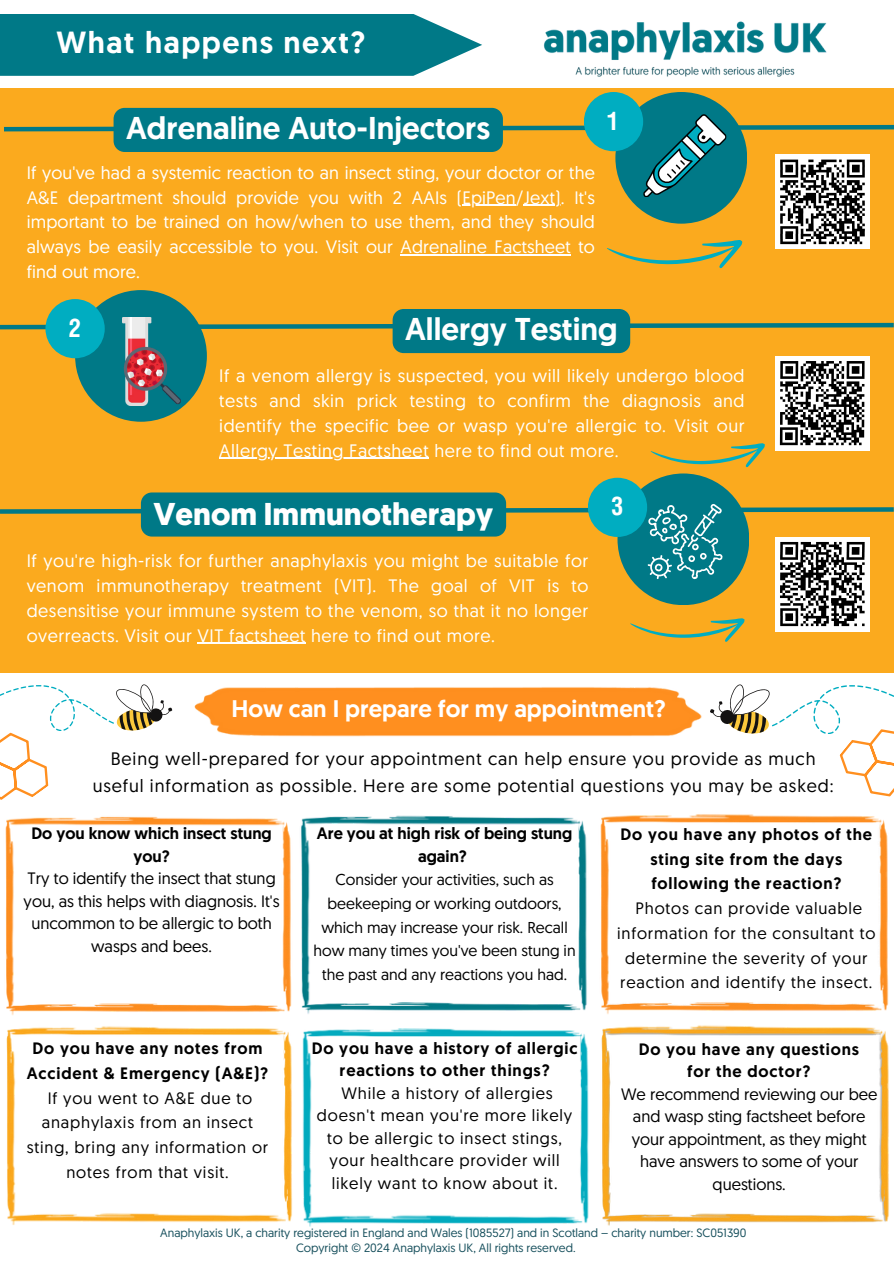
<style>
.page{position:relative;width:894px;height:1264px;background:#fff}
.page>*{position:absolute;margin:0;border:0;box-sizing:border-box;transform-origin:0 0}
.t1{font:500 31.5px "Geomanist";color:#fff}
.t2{font:700 31.5px "Geomanist";color:#fff}
.t3{font:500 30.6px "Geomanist";letter-spacing:.05em;color:#fff}
.t4{font:700 25.65px "Helios Cond";color:#fff}
.t5{font:500 24px "Geomanist";color:#fff}
.t6{font:18px/24.8px "Geomanist";letter-spacing:.03em;color:#fff;text-align:justify}
.t7{font:18px/27px "Geomanist";letter-spacing:.05em;color:#000;text-align:center}
.t8{font:16.5px/24.8px "Geomanist";letter-spacing:.05em;color:#000;text-align:center}
.t9{font:16.5px/22.5px "Geomanist";color:#000;text-align:center}
.t10{font:500 16.5px/24.8px "Geomanist";letter-spacing:.05em;color:#000;text-align:center}
.t11{font:500 16.5px/22.5px "Geomanist";color:#000;text-align:center}
.t12{font:15.75px/23.7px "Geomanist";color:#000;text-align:center}
.t13{font:12px/14.5px "Geomanist";color:#164f5c}
</style>
<div class="page">
<svg style="left:0;top:14px;width:482px;height:62px;background:#12828f"></svg>
<img style="left:0;top:799px;width:587px;height:428px">
<img style="left:587px;top:814px;width:302px;height:412px">
<img style="left:543px;top:21px;width:284px;height:56px">
<img style="left:194px;top:687px;width:508px;height:50px">
<svg style="left:0;top:684px;width:172px;height:115px"></svg>
<svg style="left:710px;top:684px;width:184px;height:113px"></svg>
<div style="left:0;top:88px;width:893px;height:584px;background:#fbaa1e"></div>
<svg style="left:617px;top:473px;width:112px;height:19px;fill:#007987"></svg>
<svg style="left:592px;top:478px;width:55px;height:14px"></svg>
<svg style="left:643px;top:92px;width:81px;height:16px"></svg>
<svg style="left:587px;top:92px;width:56px;height:16px"></svg>
<div style="left:775px;top:356px;width:94px;height:94px;background:#fff"></div>
<svg style="left:779px;top:361px;width:86px;height:85px"></svg>
<svg style="left:0;top:309px;width:893px;height:44px"></svg>
<svg style="left:650px;top:443px;width:114px;height:25px"></svg>
<svg style="left:0;top:492px;width:893px;height:150px"></svg>
<svg style="left:75px;top:290px;width:132px;height:132px;fill:#007987"></svg>
<svg style="left:45px;top:299px;width:60px;height:59px;background:#23a8a5"></svg>
<img style="left:122px;top:317px;width:58px;height:88px">
<svg style="left:4px;top:108px;width:889px;height:161px"></svg>
<hr style="left:400px;top:254px;width:171px;height:1px;background:#fff">
<hr style="left:197px;top:642px;width:109px;height:1px;background:#fff">
<hr style="left:219px;top:458px;width:210px;height:1px;background:#fff">
<h2 class="t3" style="left:56px;top:30px;width:310px">What happens next?</h2>
<h1 class="t1" style="left:126px;top:116px;width:365px">Adrenaline Auto-Injectors</h1>
<p class="t6" style="left:27px;top:162px;width:569px">If you've had a systemic reaction to an insect sting, your doctor or the A&amp;E department should provide you with 2 AAIs (EpiPen/Jext). It's important to be trained on how/when to use them, and they should always be easily accessible to you. Visit our Adrenaline Factsheet to find out more.</p>
<h3 class="t4" style="left:607px;top:103px;width:14px">1</h3>
<h3 class="t4" style="left:69px;top:310px;width:14px">2</h3>
<h1 class="t1" style="left:405px;top:317px;width:214px">Allergy Testing</h1>
<p class="t6" style="left:219px;top:365px;width:526px">If a venom allergy is suspected, you will likely undergo blood tests and skin prick testing to confirm the diagnosis and identify the specific bee or wasp you're allergic to. Visit our Allergy Testing Factsheet here to find out more.</p>
<h1 class="t2" style="left:153px;top:501px;width:341px">Venom Immunotherapy</h1>
<h3 class="t4" style="left:610px;top:489px;width:14px">3</h3>
<p class="t6" style="left:27px;top:550px;width:563px">If you're high-risk for further anaphylaxis you might be suitable for venom immunotherapy treatment (VIT). The goal of VIT is to desensitise your immune system to the venom, so that it no longer overreacts. Visit our VIT factsheet here to find out more.</p>
<h3 class="t5" style="left:231px;top:699px;width:436px">How can I prepare for my appointment?</h3>
<p class="t7" style="left:93px;top:746px;width:742px">Being well-prepared for your appointment can help ensure you provide as much useful information as possible. Here are some potential questions you may be asked:</p>
<p class="t11" style="left:31px;top:823px;width:242px">Do you know which insect stung you?</p>
<p class="t9" style="left:24px;top:868px;width:257px">Try to identify the insect that stung you, as this helps with diagnosis. It's uncommon to be allergic to both wasps and bees.</p>
<p class="t10" style="left:27px;top:1037px;width:243px">Do you have any notes from<br>Accident &amp; Emergency (A&amp;E)?</p>
<p class="t8" style="left:27px;top:1087px;width:243px">If you went to A&amp;E due to anaphylaxis from an insect sting, bring any information or notes from that visit.</p>
<p class="t11" style="left:317px;top:823px;width:257px">Are you at high risk of being stung again?</p>
<p class="t12" style="left:313px;top:869px;width:263px">Consider your activities, such as beekeeping or working outdoors, which may increase your risk. Recall how many times you've been stung in the past and any reactions you had.</p>
<p class="t10" style="left:312px;top:1038px;width:267px;line-height:22.5px">Do you have a history of allergic reactions to other things?</p>
<p class="t8" style="left:317px;top:1083px;width:257px;line-height:22.5px">While a history of allergies doesn't mean you're more likely to be allergic to insect stings, your healthcare provider will likely want to know about it.</p>
<p class="t10" style="left:620px;top:823px;width:253px">Do you have any photos of the sting site from the days following the reaction?</p>
<p class="t8" style="left:617px;top:897px;width:260px">Photos can provide valuable information for the consultant to determine the severity of your reaction and identify the insect.</p>
<p class="t10" style="left:638px;top:1039px;width:222px;line-height:22.5px">Do you have any questions for the doctor?</p>
<p class="t9" style="left:620px;top:1084px;width:258px">We recommend reviewing our bee and wasp sting factsheet before your appointment, as they might have answers to some of your questions.</p>
<p class="t13" style="left:296px;top:1227px;width:452px;text-indent:-136px">Anaphylaxis UK, a charity registered in England and Wales (1085527) and in Scotland – charity number: SC051390<br>Copyright © 2024 Anaphylaxis UK, All rights reserved.</p>
</div>
